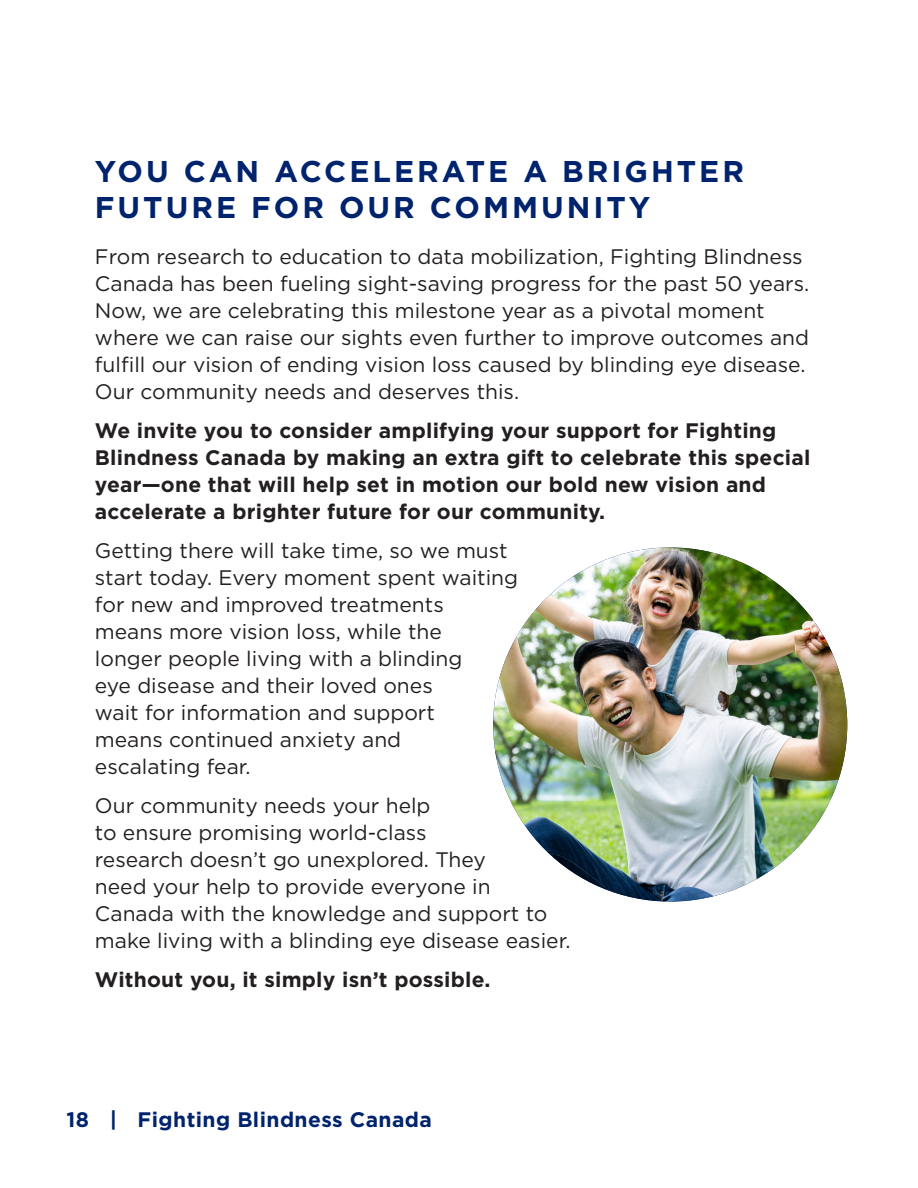
<style>
.page{position:relative;width:918px;height:1188px;background:#fff}
.page>*{position:absolute;margin:0;border:0;box-sizing:border-box;transform-origin:0 0}
.t1{font:700 30px/36px "Gotham";letter-spacing:.1em;color:#00236d}
.t2{font:21px/27px "Gotham";color:#231f20}
.t3{font:700 21px/27px "Gotham";letter-spacing:.01em;color:#231f20}
.t4{font:700 21px "Gotham";letter-spacing:.02em;color:#00236d}
</style>
<div class="page">
<img style="left:493px;top:547px;width:354px;height:355px;border-radius:177px">
<p class="t1" style="left:95px;top:154px;width:651px">YOU CAN ACCELERATE A BRIGHTER<br>FUTURE FOR OUR COMMUNITY</p>
<p class="t2" style="left:95px;top:243px;width:716px">From research to education to data mobilization, Fighting Blindness Canada has been fueling sight-saving progress for the past 50 years.<br>Now, we are celebrating this milestone year as a pivotal moment where we can raise our sights even further to improve outcomes and fulfill our vision of ending vision loss caused by blinding eye disease.<br>Our community needs and deserves this.</p>
<p class="t3" style="left:95px;top:417px;width:717px">We invite you to consider amplifying your support for Fighting Blindness Canada by making an extra gift to celebrate this special year—one that will help set in motion our bold new vision and accelerate a brighter future for our community.</p>
<p class="t2" style="left:95px;top:537px;width:425px">Getting there will take time, so we must start today. Every moment spent waiting for new and improved treatments<br>means more vision loss, while the<br>longer people living with a blinding<br>eye disease and their loved ones<br>wait for information and support<br>means continued anxiety and<br>escalating fear.</p>
<p class="t2" style="left:95px;top:792px;width:477px">Our community needs your help<br>to ensure promising world-class<br>research doesn’t go unexplored. They<br>need your help to provide everyone in Canada with the knowledge and support to make living with a blinding eye disease easier.</p>
<p class="t3" style="left:95px;top:966px;width:397px">Without you, it simply isn’t possible.</p>
<p class="t4" style="left:67px;top:1106px;width:367px">18 | Fighting Blindness Canada</p>
</div>
